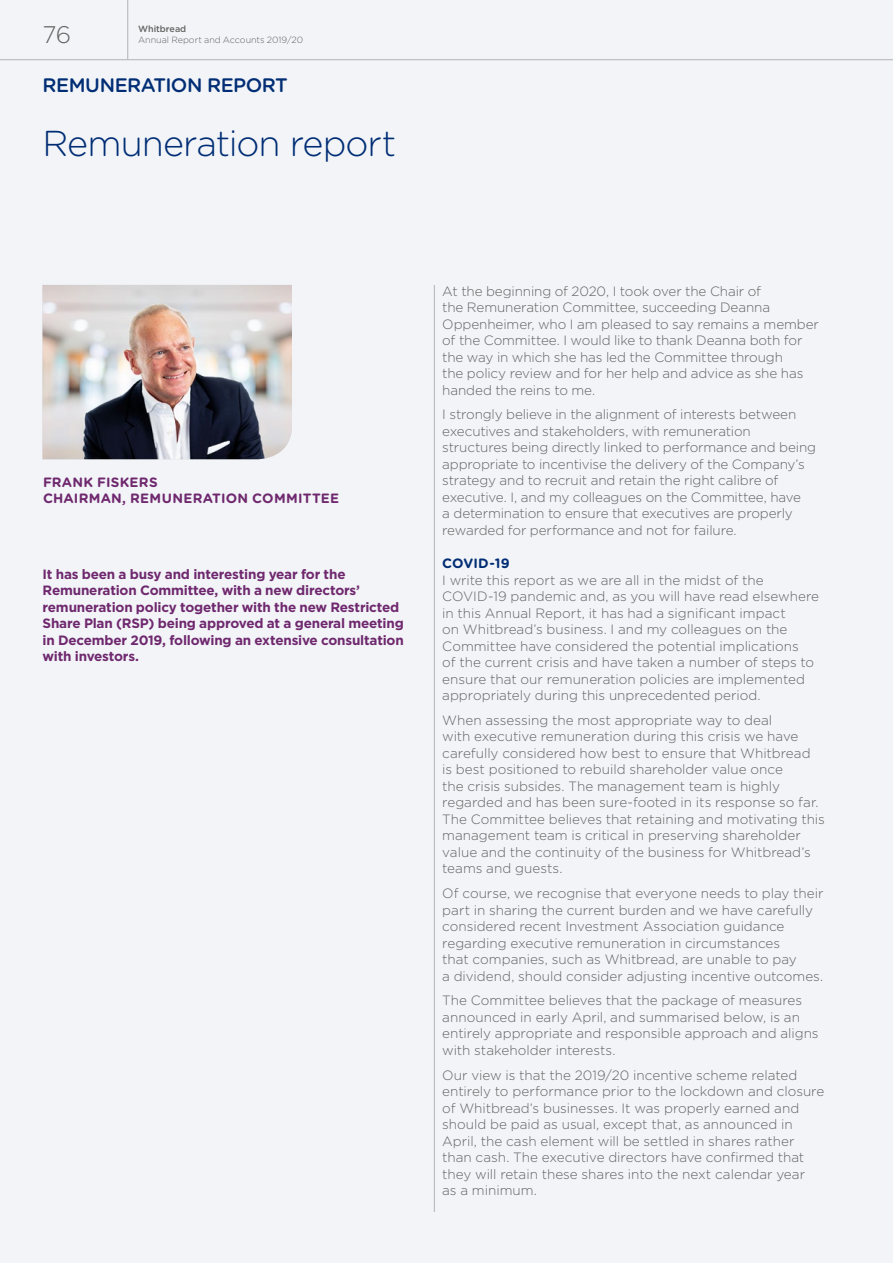
<style>
.page{position:relative;width:893px;height:1263px;background:#f2f4f8}
.page>*{position:absolute;margin:0;border:0;box-sizing:border-box;transform-origin:0 0}
.t1{font:300 36px "Gotham Rounded";letter-spacing:-.025em;color:#002d74}
.t2{font:300 24px "Gotham";color:#646363}
.t3{font:500 19.5px "Gotham Rounded";letter-spacing:-.025em;color:#002d74}
.t4{font:300 13.5px/16.5px "Gotham";letter-spacing:-.005em;color:#646363}
.t5{font:700 13.5px/16.5px "Gotham";letter-spacing:-.015em;color:#6f286e}
.t6{font:700 13.5px/16.5px "Gotham Rounded";letter-spacing:.02em;color:#6f286e}
.t7{font:700 13.5px "Gotham Rounded";letter-spacing:.005em;color:#002d74}
.t8{font:300 9px "Gotham";color:#646363}
.t9{font:500 9px "Gotham";letter-spacing:-.005em;color:#646363}
</style>
<div class="page">
<hr style="left:434px;top:285px;width:1px;height:927px;background:#b3b2b2">
<img style="left:43px;top:285px;width:249px;height:174px">
<hr style="left:0;top:59px;width:893px;height:1px;background:#b3b2b2">
<hr style="left:127px;top:0;width:1px;height:60px;background:#b3b2b2">
<h2 class="t2" style="left:43px;top:19px;width:30px">76</h2>
<p class="t9" style="left:138px;top:23px;width:50px">Whitbread</p>
<p class="t8" style="left:138px;top:34px;width:166px">Annual Report and Accounts 2019/20</p>
<h3 class="t3" style="left:43px;top:71px;width:247px">REMUNERATION REPORT</h3>
<h1 class="t1" style="left:43px;top:120px;width:355px">Remuneration report</h1>
<p class="t6" style="left:43px;top:473px;width:298px">FRANK FISKERS<br>CHAIRMAN, REMUNERATION COMMITTEE</p>
<p class="t5" style="left:43px;top:565px;width:363px">It has been a busy and interesting year for the Remuneration Committee, with a new directors’ remuneration policy together with the new Restricted Share Plan (RSP) being approved at a general meeting in December 2019, following an extensive consultation with investors.</p>
<p class="t4" style="left:442px;top:282px;width:378px">At the beginning of 2020, I took over the Chair of<br>the Remuneration Committee, succeeding Deanna Oppenheimer, who I am pleased to say remains a member of the Committee. I would like to thank Deanna both for the way in which she has led the Committee through<br>the policy review and for her help and advice as she has handed the reins to me.</p>
<p class="t4" style="left:442px;top:406px;width:375px">I strongly believe in the alignment of interests between executives and stakeholders, with remuneration structures being directly linked to performance and being appropriate to incentivise the delivery of the Company’s strategy and to recruit and retain the right calibre of executive. I, and my colleagues on the Committee, have<br>a determination to ensure that executives are properly rewarded for performance and not for failure.</p>
<p class="t7" style="left:442px;top:553px;width:69px">COVID-19</p>
<p class="t4" style="left:442px;top:571px;width:378px">I write this report as we are all in the midst of the COVID-19 pandemic and, as you will have read elsewhere in this Annual Report, it has had a significant impact<br>on Whitbread’s business. I and my colleagues on the Committee have considered the potential implications<br>of the current crisis and have taken a number of steps to ensure that our remuneration policies are implemented appropriately during this unprecedented period.</p>
<p class="t4" style="left:442px;top:711px;width:384px">When assessing the most appropriate way to deal<br>with executive remuneration during this crisis we have carefully considered how best to ensure that Whitbread<br>is best positioned to rebuild shareholder value once<br>the crisis subsides. The management team is highly regarded and has been sure-footed in its response so far.<br>The Committee believes that retaining and motivating this management team is critical in preserving shareholder value and the continuity of the business for Whitbread’s teams and guests.</p>
<p class="t4" style="left:442px;top:885px;width:383px">Of course, we recognise that everyone needs to play their part in sharing the current burden and we have carefully considered recent Investment Association guidance regarding executive remuneration in circumstances<br>that companies, such as Whitbread, are unable to pay<br>a dividend, should consider adjusting incentive outcomes.</p>
<p class="t4" style="left:442px;top:992px;width:378px">The Committee believes that the package of measures announced in early April, and summarised below, is an entirely appropriate and responsible approach and aligns with stakeholder interests.</p>
<p class="t4" style="left:442px;top:1066px;width:384px">Our view is that the 2019/20 incentive scheme related entirely to performance prior to the lockdown and closure of Whitbread’s businesses. It was properly earned and should be paid as usual, except that, as announced in April, the cash element will be settled in shares rather than cash. The executive directors have confirmed that they will retain these shares into the next calendar year<br>as a minimum.</p>
</div>
